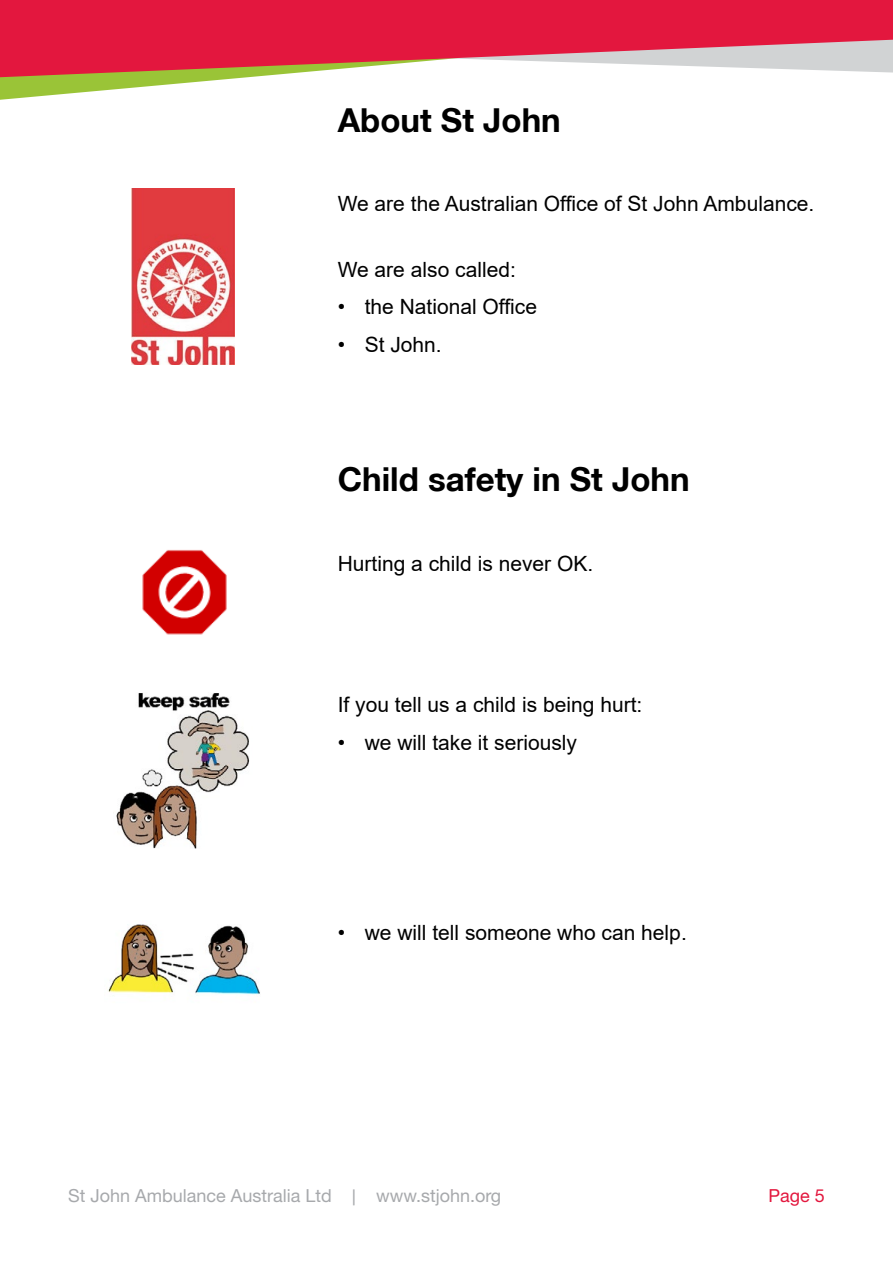
<style>
.page{position:relative;width:893px;height:1263px;background:#fff}
.page>*{position:absolute;margin:0;border:0;box-sizing:border-box;transform-origin:0 0}
.t1{font:700 33px "Helvetica Neue LT";color:#000}
.t2{font:21px "Arial";color:#000}
.t3{font:18px "Helvetica Neue LT Std";color:#a7a9ac}
.t4{font:18px "Helvetica Neue LT Std";color:#e3173e}
.s1{font-family:"Calibri"}
.s2{color:#fff}
</style>
<div class="page">
<svg style="left:0;top:78px;width:239px;height:22px"></svg>
<svg style="left:0;top:0;width:893px;height:78px;background:#e14a62"></svg>
<img style="left:131px;top:189px;width:103px;height:175px">
<img style="left:142px;top:550px;width:85px;height:85px">
<img style="left:116px;top:693px;width:134px;height:156px">
<img style="left:108px;top:924px;width:152px;height:71px">
<h1 class="t1" style="left:338px;top:99px;width:225px">About St John</h1>
<p class="t2" style="left:338px;top:189px;width:478px">We are the Australian Office of St John Ambulance.</p>
<p class="t2" style="left:338px;top:255px;width:180px">We are also called:</p>
<p class="t2" style="left:338px;top:293px;width:201px">• the National Office</p>
<p class="t2" style="left:338px;top:331px;width:106px">• St John.</p>
<h1 class="t1" style="left:338px;top:459px;width:354px">Child safety in St John</h1>
<p class="t2" style="left:338px;top:549px;width:257px">Hurting a child is never OK.</p>
<p class="t2" style="left:338px;top:690px;width:306px">If you tell us a child is being hurt:</p>
<p class="t2" style="left:338px;top:728px;width:241px">• we will take it seriously</p>
<p class="t2" style="left:338px;top:918px;width:351px">• we will tell someone who can help.</p>
<p class="t3" style="left:68px;top:1185px;width:459px">St John Ambulance Australia Ltd <span class="s1">|</span> www.stjohn.org<span class="s2">.au</span></p>
<p class="t4" style="left:768px;top:1185px;width:58px">Page 5</p>
</div>
